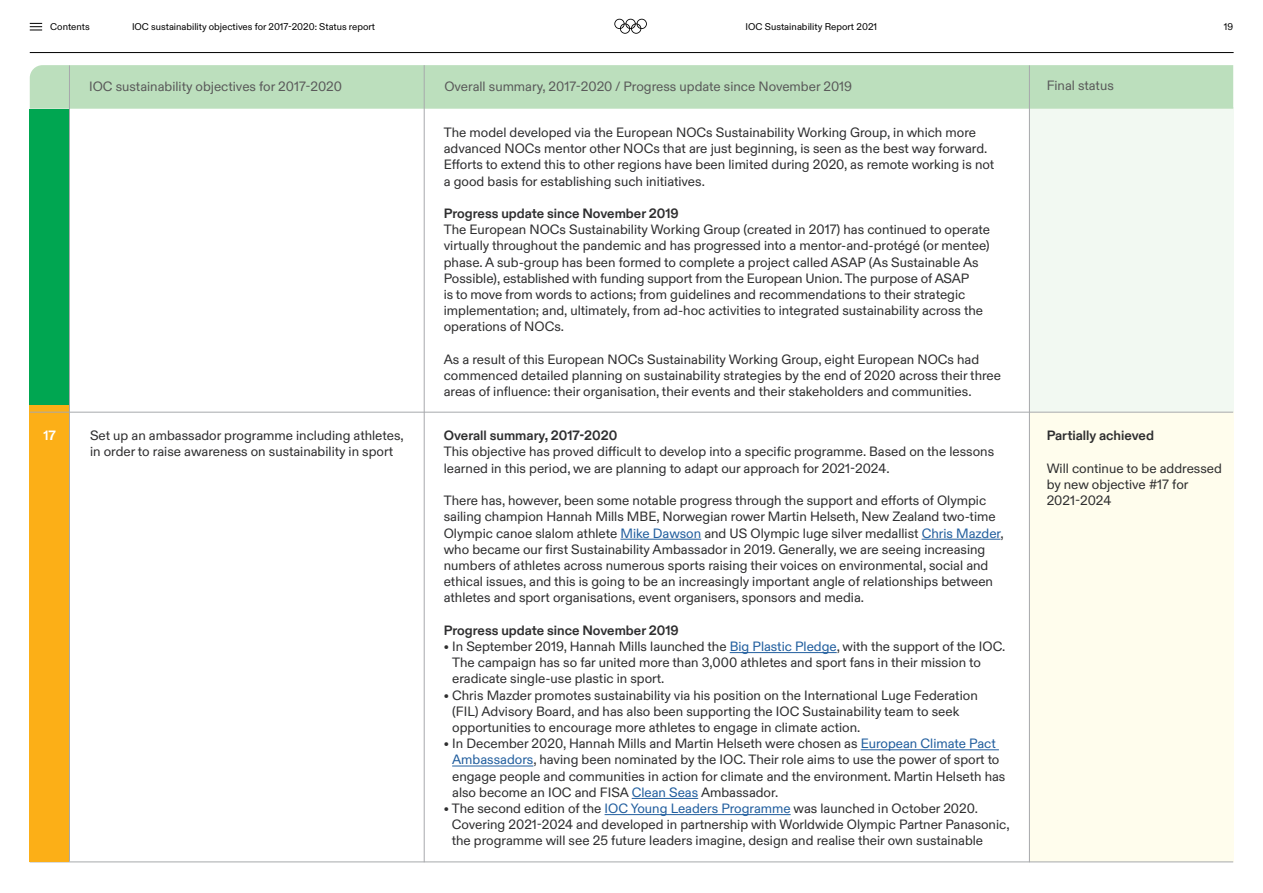
<style>
.page{position:relative;width:1263px;height:893px;background:#fff}
.page>*{position:absolute;margin:0;border:0;box-sizing:border-box;transform-origin:0 0}
.t1{font:13.5px/16.2px "Olympic Sans";color:#2e2e2f}
.t2{font:13.5px "Olympic Sans";color:#5a5a5a}
.t3{font:700 13.5px "Olympic Sans";color:#2e2e2f}
.t4{font:700 13.5px "Olympic Sans";color:#fff}
.t5{font:9.75px "Olympic Sans";color:#000}
.s1{color:#215e9e}
</style>
<div class="page">
<div style="left:1030px;top:107px;width:204px;height:305px;background:#f2f9f2"></div>
<div style="left:1030px;top:412px;width:204px;height:449px;background:#fffded"></div>
<div style="left:30px;top:65px;width:1203px;height:44px;background:#bcdfbd"></div>
<hr style="left:69px;top:65px;width:1px;height:797px;background:#a7a9ac">
<hr style="left:424px;top:65px;width:1px;height:797px;background:#a7a9ac">
<hr style="left:1029px;top:65px;width:1px;height:797px;background:#a7a9ac">
<hr style="left:30px;top:861px;width:1203px;height:1px;background:#a7a9ac">
<div style="left:30px;top:404px;width:39px;height:457px;background:#fcaf17"></div>
<div style="left:30px;top:109px;width:39px;height:296px;background:#00a651"></div>
<hr style="left:620px;top:539px;width:81px;height:1px;background:#215e9e">
<hr style="left:922px;top:539px;width:78px;height:1px;background:#215e9e">
<hr style="left:730px;top:652px;width:107px;height:1px;background:#215e9e">
<hr style="left:861px;top:749px;width:138px;height:1px;background:#215e9e">
<hr style="left:452px;top:766px;width:81px;height:1px;background:#215e9e">
<hr style="left:632px;top:798px;width:66px;height:1px;background:#215e9e">
<hr style="left:604px;top:814px;width:187px;height:1px;background:#215e9e">
<hr style="left:30px;top:412px;width:1203px;height:1px;background:#a7a9ac">
<hr style="left:30px;top:52px;width:1203px;height:1px;background:#000">
<svg style="left:614px;top:19px;width:33px;height:15px"></svg>
<svg style="left:30px;top:23px;width:12px;height:8px"></svg>
<p class="t5" style="left:50px;top:19px;width:41px">Contents</p>
<p class="t5" style="left:132px;top:19px;width:244px">IOC sustainability objectives for 2017-2020: Status report</p>
<p class="t5" style="left:745px;top:19px;width:133px">IOC Sustainability Report 2021</p>
<p class="t5" style="left:1224px;top:19px;width:11px">19</p>
<p class="t2" style="left:89px;top:76px;width:254px">IOC sustainability objectives for 2017-2020</p>
<p class="t2" style="left:444px;top:76px;width:409px">Overall summary, 2017-2020 / Progress update since November 2019</p>
<p class="t2" style="left:1047px;top:75px;width:69px">Final status</p>
<p class="t1" style="left:444px;top:123px;width:552px">The model developed via the European NOCs Sustainability Working Group, in which more advanced NOCs mentor other NOCs that are just beginning, is seen as the best way forward.<br>Efforts to extend this to other regions have been limited during 2020, as remote working is not a good basis for establishing such initiatives.</p>
<p class="t3" style="left:444px;top:203px;width:236px">Progress update since November 2019</p>
<p class="t1" style="left:444px;top:220px;width:548px">The European NOCs Sustainability Working Group (created in 2017) has continued to operate virtually throughout the pandemic and has progressed into a mentor-and-protégé (or mentee) phase. A sub-group has been formed to complete a project called ASAP (As Sustainable As Possible), established with funding support from the European Union. The purpose of ASAP<br>is to move from words to actions; from guidelines and recommendations to their strategic implementation; and, ultimately, from ad-hoc activities to integrated sustainability across the operations of NOCs.</p>
<p class="t1" style="left:444px;top:350px;width:559px">As a result of this European NOCs Sustainability Working Group, eight European NOCs had commenced detailed planning on sustainability strategies by the end of 2020 across their three areas of influence: their organisation, their events and their stakeholders and communities.</p>
<p class="t4" style="left:43px;top:425px;width:14px">17</p>
<p class="t1" style="left:90px;top:427px;width:315px">Set up an ambassador programme including athletes, in order to raise awareness on sustainability in sport</p>
<p class="t3" style="left:444px;top:425px;width:175px">Overall summary, 2017-2020</p>
<p class="t1" style="left:444px;top:443px;width:552px">This objective has proved difficult to develop into a specific programme. Based on the lessons learned in this period, we are planning to adapt our approach for 2021-2024.</p>
<p class="t1" style="left:444px;top:491px;width:561px">There has, however, been some notable progress through the support and efforts of Olympic sailing champion Hannah Mills MBE, Norwegian rower Martin Helseth, New Zealand two-time Olympic canoe slalom athlete <span class="s1">Mike Dawson</span> and US Olympic luge silver medallist <span class="s1">Chris Mazder</span>, who became our first Sustainability Ambassador in 2019. Generally, we are seeing increasing numbers of athletes across numerous sports raising their voices on environmental, social and ethical issues, and this is going to be an increasingly important angle of relationships between athletes and sport organisations, event organisers, sponsors and media.</p>
<p class="t3" style="left:444px;top:620px;width:236px">Progress update since November 2019</p>
<p class="t1" style="left:452px;top:637px;width:555px;text-indent:-8px">• In September 2019, Hannah Mills launched the <span class="s1">Big Plastic Pledge</span>, with the support of the IOC.<br>The campaign has so far united more than 3,000 athletes and sport fans in their mission to eradicate single-use plastic in sport.</p>
<p class="t1" style="left:452px;top:686px;width:527px;text-indent:-8px">• Chris Mazder promotes sustainability via his position on the International Luge Federation (FIL) Advisory Board, and has also been supporting the IOC Sustainability team to seek opportunities to encourage more athletes to engage in climate action.</p>
<p class="t1" style="left:452px;top:734px;width:555px;text-indent:-8px">• In December 2020, Hannah Mills and Martin Helseth were chosen as <span class="s1">European Climate Pact Ambassadors</span>, having been nominated by the IOC. Their role aims to use the power of sport to engage people and communities in action for climate and the environment. Martin Helseth has also become an IOC and FISA <span class="s1">Clean Seas</span> Ambassador.</p>
<p class="t1" style="left:452px;top:799px;width:559px;text-indent:-8px">• The second edition of the <span class="s1">IOC Young Leaders Programme</span> was launched in October 2020.<br>Covering 2021-2024 and developed in partnership with Worldwide Olympic Partner Panasonic, the programme will see 25 future leaders imagine, design and realise their own sustainable</p>
<p class="t3" style="left:1047px;top:425px;width:109px">Partially achieved</p>
<p class="t1" style="left:1047px;top:459px;width:177px">Will continue to be addressed by new objective #17 for<br>2021-2024</p>
</div>
